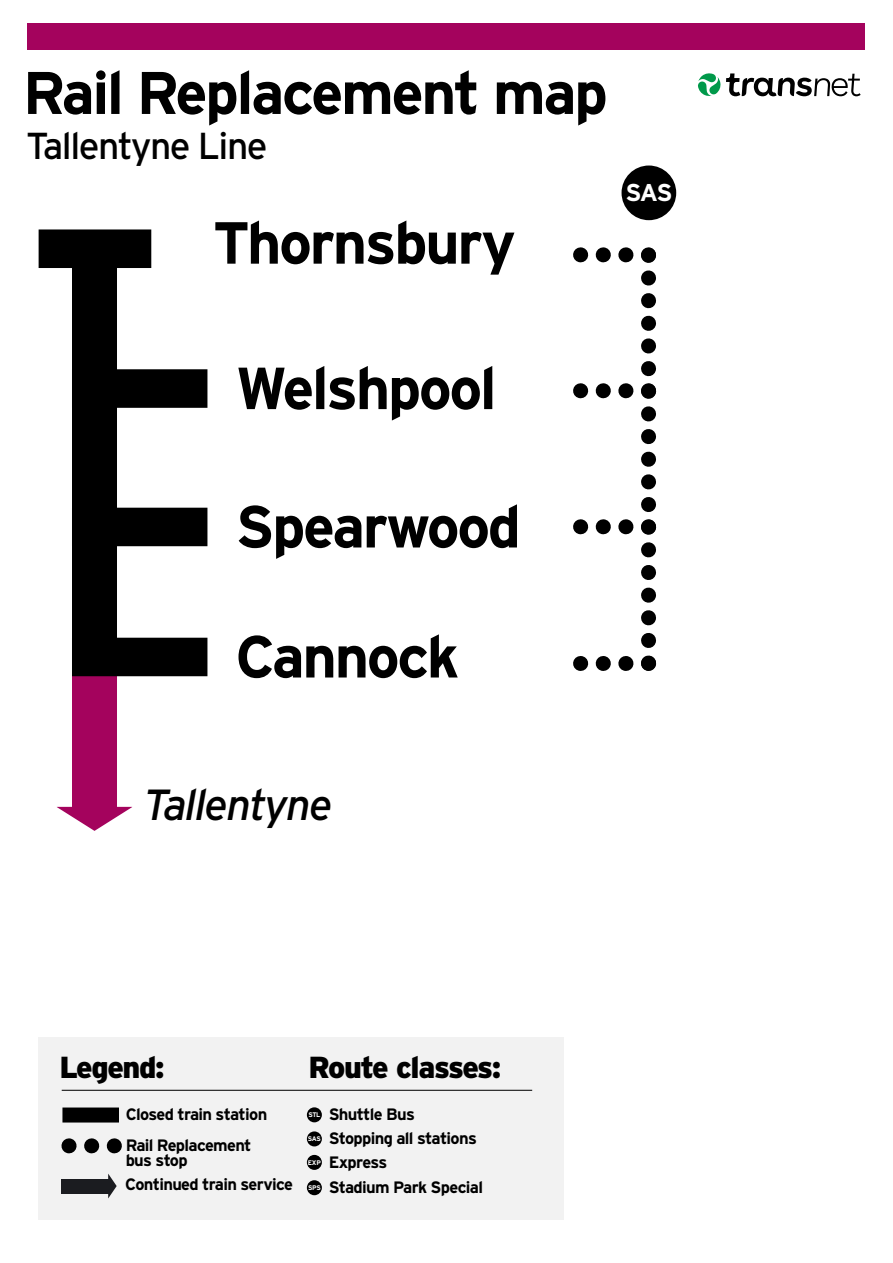
<style>
.page{position:relative;width:893px;height:1263px;background:#fff}
.page>*{position:absolute;margin:0;border:0;box-sizing:border-box;transform-origin:0 0}
.t1{font:700 60px "Interstate";letter-spacing:-.04em;color:#000}
.t2{font:700 59.25px/130.1px "Interstate";letter-spacing:-.04em;color:#000}
.t3{font:italic 43.5px "Interstate";letter-spacing:-.04em;color:#000}
.t4{font:37.5px "Interstate";letter-spacing:-.04em;color:#000}
.t5{font:900 30.45px "Interstate";letter-spacing:-.045em;color:#000}
.t6{font:700 24.3px "Interstate";color:#fff}
.t7{font:700 16.5px/15px "Interstate";letter-spacing:-.04em;color:#000}
.t8{font:700 6.75px "Interstate";letter-spacing:-.045em;color:#fff}
</style>
<div class="page">
<div style="left:72px;top:258px;width:45px;height:415px;background:#000"></div>
<div style="left:72px;top:675px;width:45px;height:138px;background:#a4035d"></div>
<svg style="left:57px;top:807px;width:75px;height:24px"></svg>
<div style="left:28px;top:23px;width:837px;height:27px;background:#a4035d"></div>
<div style="left:39px;top:229px;width:112px;height:39px;background:#000"></div>
<div style="left:72px;top:369px;width:135px;height:39px;background:#000"></div>
<div style="left:72px;top:508px;width:135px;height:38px;background:#000"></div>
<div style="left:72px;top:638px;width:135px;height:38px;background:#000"></div>
<svg style="left:580px;top:247px;width:77px;height:424px"></svg>
<div style="left:621px;top:166px;width:55px;height:54px;background:#000;border-radius:50%"></div>
<svg style="left:698px;top:73px;width:163px;height:23px"></svg>
<div style="left:38px;top:1038px;width:526px;height:182px;background:#f2f2f2"></div>
<hr style="left:62px;top:1090px;width:470px;height:1px;background:#000">
<div style="left:62px;top:1107px;width:57px;height:15px;background:#000"></div>
<svg style="left:69px;top:1138px;width:50px;height:15px"></svg>
<div style="left:62px;top:1179px;width:48px;height:14px;background:#1b1c20"></div>
<svg style="left:108px;top:1174px;width:9px;height:24px"></svg>
<div style="left:307px;top:1107px;width:15px;height:15px;background:#000;border-radius:50%"></div>
<div style="left:307px;top:1131px;width:15px;height:15px;background:#000;border-radius:50%"></div>
<div style="left:307px;top:1155px;width:15px;height:15px;background:#000;border-radius:50%"></div>
<div style="left:307px;top:1180px;width:15px;height:15px;background:#000;border-radius:50%"></div>
<h1 class="t1" style="left:23px;top:56px;width:587px">Rail Replacement map</h1>
<h3 class="t4" style="left:26px;top:123px;width:243px">Tallentyne Line</h3>
<h2 class="t2" style="left:213px;top:177px;width:305px">Thornsbury</h2>
<h3 class="t6" style="left:625px;top:178px;width:49px">SAS</h3>
<h2 class="t2" style="left:235px;top:323px;width:263px">Welshpool</h2>
<h2 class="t2" style="left:235px;top:461px;width:287px">Spearwood<br>Cannock</h2>
<h3 class="t3" style="left:143px;top:778px;width:191px">Tallentyne</h3>
<h3 class="t5" style="left:59px;top:1048px;width:107px">Legend:</h3>
<h3 class="t5" style="left:309px;top:1048px;width:194px">Route classes:</h3>
<p class="t7" style="left:126px;top:1107px;width:143px">Closed train station</p>
<p class="t7" style="left:329px;top:1107px;width:88px">Shuttle Bus</p>
<p class="t7" style="left:126px;top:1137px;width:127px">Rail Replacement bus stop</p>
<p class="t8" style="left:308px;top:1111px;width:14px">STL</p>
<p class="t8" style="left:308px;top:1135px;width:14px">SAS</p>
<p class="t7" style="left:329px;top:1131px;width:150px">Stopping all stations</p>
<p class="t8" style="left:308px;top:1158px;width:15px">EXP</p>
<p class="t7" style="left:329px;top:1149px;width:156px;line-height:25.3px">Express<br>Stadium Park Special</p>
<p class="t7" style="left:125px;top:1176px;width:169px">Continued train service</p>
<p class="t8" style="left:308px;top:1183px;width:14px">SPS</p>
</div>
